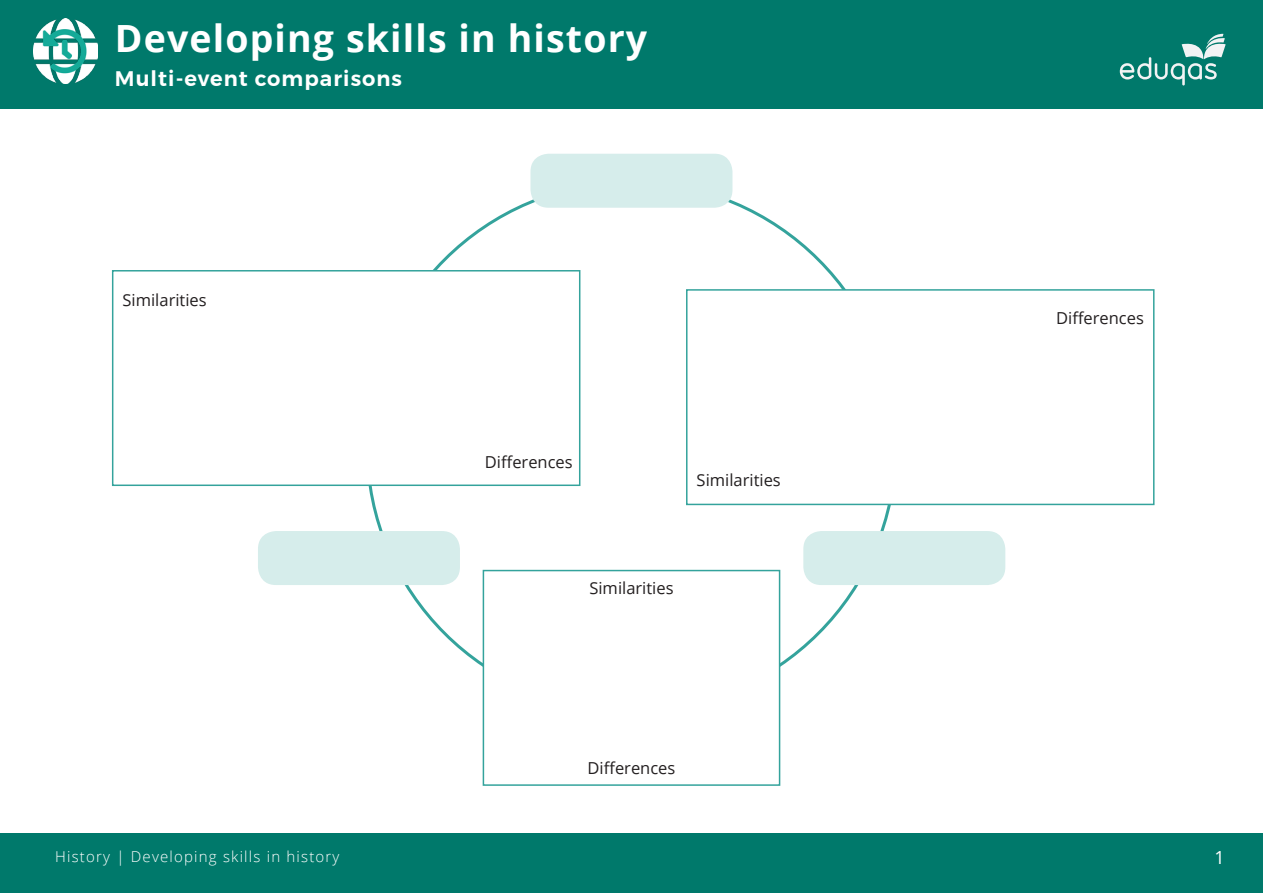
<style>
.page{position:relative;width:1263px;height:893px;background:#fff}
.page>*{position:absolute;margin:0;border:0;box-sizing:border-box;transform-origin:0 0}
.t1{font:700 37.5px "Open Sans";letter-spacing:.03em;color:#fff}
.t2{font:600 21px "Montserrat";letter-spacing:.05em;color:#fff}
.t3{font:18px "Open Sans";color:#fff}
.Paragraph_text{font:16.5px "Open Sans";color:#231f20}
.t4{font:300 15px "Open Sans";letter-spacing:.08em;color:#fff}
</style>
<div class="page">
<div style="left:0;top:833px;width:1263px;height:60px;background:#00796b"></div>
<div style="left:0;top:0;width:1263px;height:108px;background:#00796b"></div>
<svg style="left:1120px;top:34px;width:105px;height:52px"></svg>
<img style="left:33px;top:19px;width:65px;height:65px">
<div style="left:112px;top:270px;width:468px;height:216px;background:#fff;border:2px solid #34a39c"></div>
<div style="left:686px;top:289px;width:468px;height:216px;background:#fff;border:2px solid #34a39c"></div>
<div style="left:483px;top:570px;width:297px;height:216px;background:#fff;border:2px solid #34a39c"></div>
<div style="left:530px;top:154px;width:202px;height:54px;background:#d6edeb;border-radius:18px"></div>
<div style="left:258px;top:531px;width:202px;height:54px;background:#d6edeb;border-radius:18px"></div>
<div style="left:803px;top:531px;width:202px;height:54px;background:#d6edeb;border-radius:18px"></div>
<h1 class="t1" style="left:115px;top:12px;width:534px">Developing skills in history</h1>
<p class="t2" style="left:115px;top:62px;width:289px">Multi-event comparisons</p>
<p class="Paragraph_text" style="left:123px;top:289px;width:86px">Similarities</p>
<p class="t4" style="left:55px;top:846px;width:286px">History | Developing skills in history</p>
<p class="Paragraph_text" style="left:485px;top:451px;width:89px">Differences</p>
<p class="Paragraph_text" style="left:697px;top:469px;width:86px">Similarities</p>
<p class="Paragraph_text" style="left:589px;top:577px;width:86px">Similarities</p>
<p class="Paragraph_text" style="left:588px;top:757px;width:89px">Differences</p>
<p class="Paragraph_text" style="left:1056px;top:307px;width:89px">Differences</p>
<p class="t3" style="left:1214px;top:845px;width:12px">1</p>
</div>
